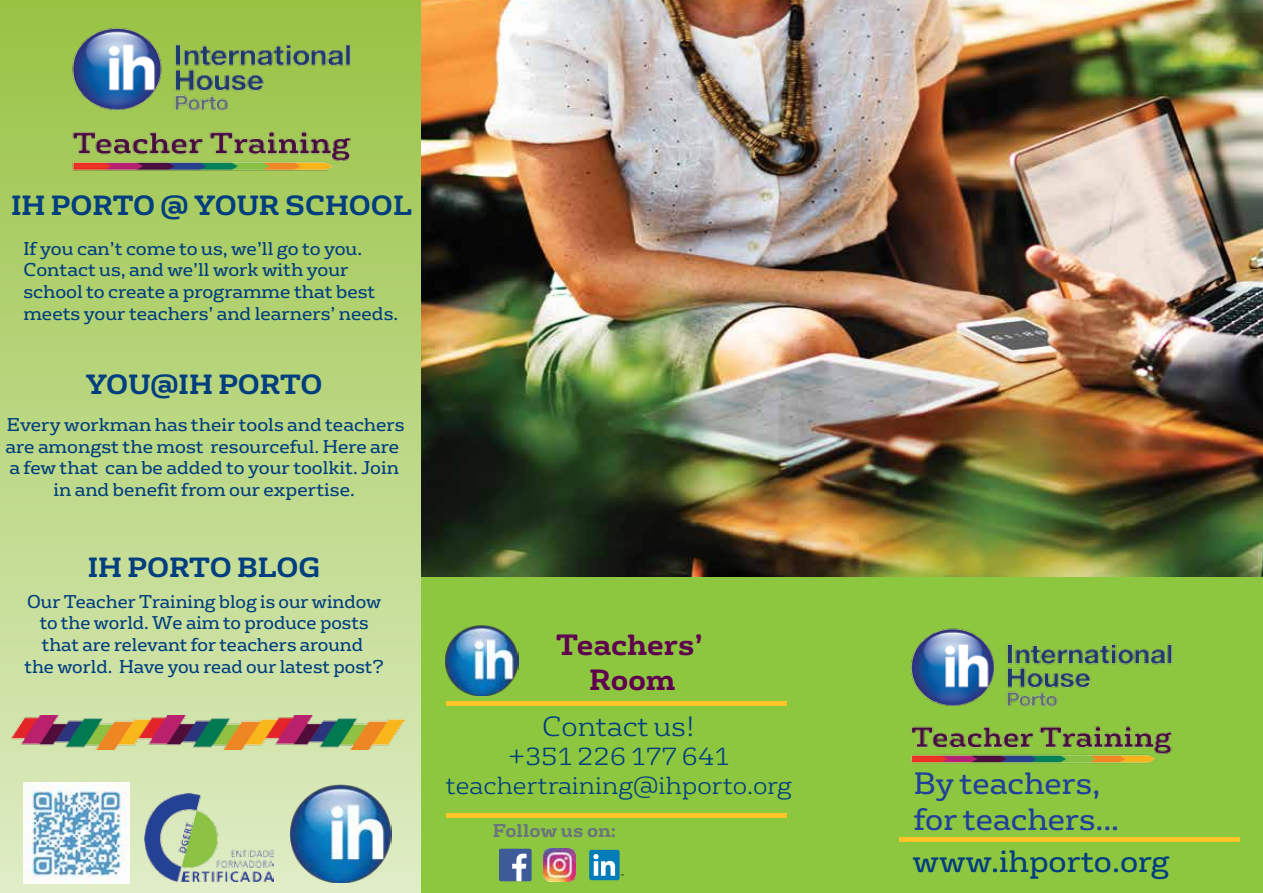
<style>
.page{position:relative;width:1263px;height:893px;background:#fff}
.page>*{position:absolute;margin:0;border:0;box-sizing:border-box;transform-origin:0 0}
.t1{font:30px/36px "FS Rufus";color:#21409a}
.t2{font:30px "FS Rufus";color:#003e7e}
.t3{font:700 28.5px/34.2px "FS Rufus";color:#5e004e;text-align:center}
.t4{font:700 27px "FS Rufus";color:#003e7e}
.t5{font:300 27px "FS Rufus";color:#003e7e}
.t6{font:300 24px/28.8px "FS Rufus";color:#003e7e;text-align:center}
.t7{font:18px/21.6px "FS Rufus";color:#003e7e;text-align:center}
.t8{font:700 18px "FS Rufus";color:#6a747b}
</style>
<div class="page">
<svg style="left:0;top:0;width:421px;height:893px;background:#bbd784"></svg>
<div style="left:421px;top:577px;width:842px;height:316px;background:#8dc63f"></div>
<img style="left:911px;top:628px;width:261px;height:136px">
<img style="left:446px;top:625px;width:72px;height:70px">
<img style="left:145px;top:794px;width:128px;height:87px">
<img style="left:291px;top:783px;width:101px;height:99px">
<div style="left:447px;top:813px;width:340px;height:5px;background:#ffc425"></div>
<div style="left:446px;top:701px;width:340px;height:5px;background:#ffc425"></div>
<div style="left:499px;top:849px;width:33px;height:32px;background:#3e5b99;border-radius:2px"></div>
<svg style="left:512px;top:854px;width:14px;height:27px"></svg>
<img style="left:543px;top:849px;width:33px;height:32px">
<div style="left:589px;top:850px;width:31px;height:30px;background:#047cb7;border-radius:2px"></div>
<svg style="left:593px;top:854px;width:22px;height:22px"></svg>
<div style="left:900px;top:837px;width:340px;height:5px;background:#ffc425"></div>
<img style="left:66px;top:21px;width:290px;height:157px">
<img style="left:11px;top:716px;width:393px;height:34px">
<img style="left:421px;top:0;width:842px;height:577px">
<img style="left:23px;top:782px;width:106px;height:102px">
<h3 class="t4" style="left:11px;top:182px;width:402px">IH PORTO @ YOUR SCHOOL</h3>
<p class="t7" style="left:23px;top:236px;width:376px;text-align:left">If you can’t come to us, we’ll go to you.<br>Contact us, and we’ll work with your school to create a programme that best meets your teachers’ and learners’ needs.</p>
<h3 class="t4" style="left:86px;top:361px;width:238px">YOU@IH PORTO</h3>
<p class="t7" style="left:6px;top:413px;width:401px">Every workman has their tools and teachers are amongst the most resourceful. Here are a few that can be added to your toolkit. Join in and benefit from our expertise.</p>
<h3 class="t4" style="left:88px;top:543px;width:234px">IH PORTO BLOG</h3>
<p class="t7" style="left:24px;top:589px;width:361px">Our Teacher Training blog is our window to the world. We aim to produce posts that are relevant for teachers around<br>the world. Have you read our latest post?</p>
<h2 class="t3" style="left:556px;top:626px;width:148px">Teachers’<br>Room</h2>
<h3 class="t5" style="left:542px;top:705px;width:155px">Contact us!</h3>
<h3 class="t6" style="left:446px;top:740px;width:347px">+351 226 177 641 teachertraining@ihporto.org</h3>
<p class="t8" style="left:493px;top:815px;width:125px">Follow us on:</p>
<h1 class="t1" style="left:914px;top:763px;width:207px">By teachers, for teachers...</h1>
<h1 class="t2" style="left:913px;top:837px;width:258px">www.ihporto.org</h1>
</div>
